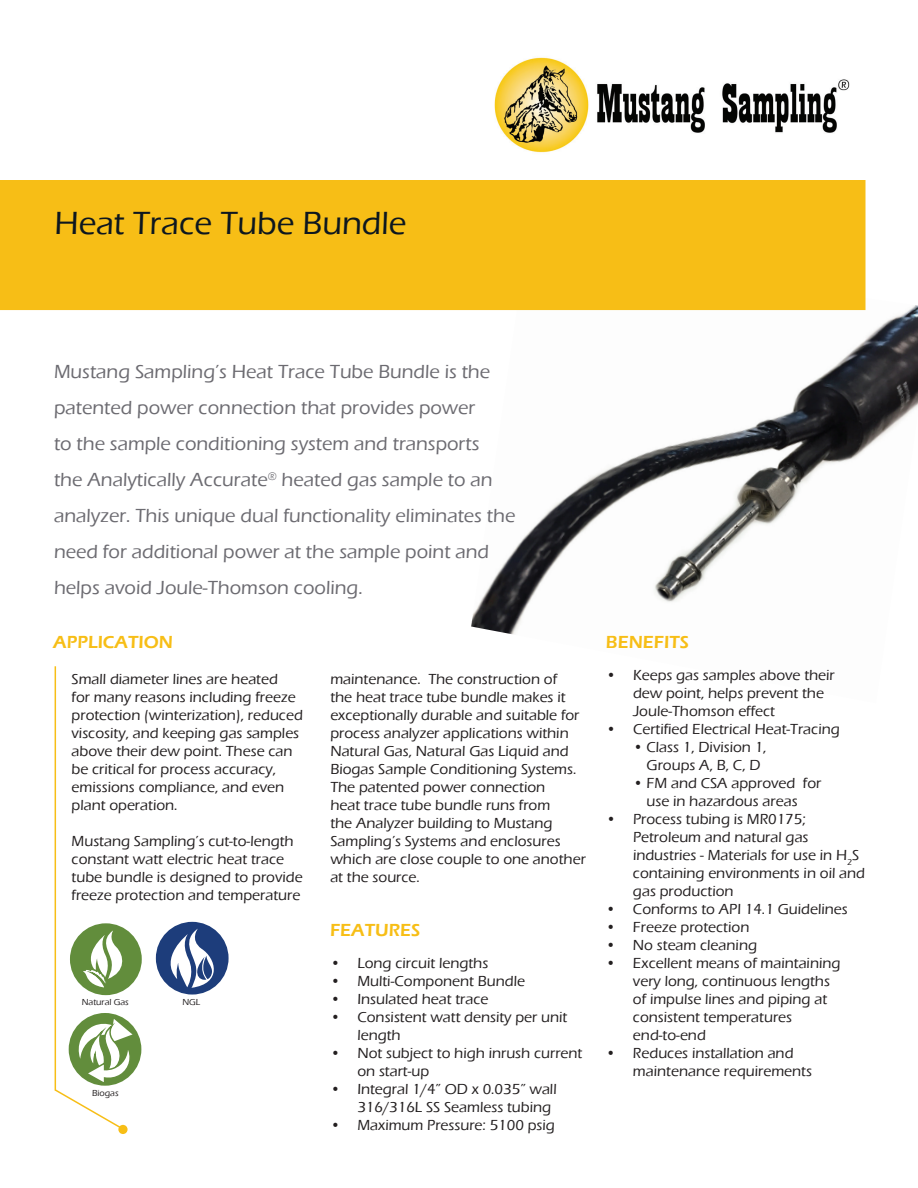
<style>
.page{position:relative;width:918px;height:1188px;background:#fff}
.page>*{position:absolute;margin:0;border:0;box-sizing:border-box;transform-origin:0 0}
.t1{font:500 33px "Eras ITC";color:#0d171f}
.t2{font:500 19.5px/36px "Eras ITC";color:#6c6b71}
.t3{font:600 18px "Eras ITC";color:#f7be16}
.t4{font:500 15px/18px "Eras ITC";color:#231f20}
.t5{font:500 9px "Eras ITC";color:#231f20}
</style>
<div class="page">
<img style="left:494px;top:57px;width:356px;height:96px">
<img style="left:471px;top:305px;width:447px;height:330px">
<div style="left:1px;top:181px;width:864px;height:128px;background:#f7be16"></div>
<div style="left:0;top:180px;width:866px;height:130px;border:2px solid #f7be16"></div>
<hr style="left:55px;top:666px;width:1px;height:425px;background:#f7be16">
<div style="left:118px;top:1125px;width:10px;height:9px;background:#f7be16;border-radius:50%"></div>
<div style="left:70px;top:923px;width:72px;height:72px;background:#628d3c;border-radius:50%"></div>
<svg style="left:78px;top:930px;width:48px;height:65px"></svg>
<div style="left:156px;top:922px;width:73px;height:73px;background:#1d3d7b;border-radius:50%"></div>
<svg style="left:158px;top:929px;width:65px;height:59px"></svg>
<div style="left:69px;top:1013px;width:72px;height:73px;background:#628d3c;border-radius:50%"></div>
<svg style="left:54px;top:1019px;width:79px;height:112px"></svg>
<h1 class="t1" style="left:55px;top:205px;width:353px">Heat Trace Tube Bundle</h1>
<p class="t2" style="left:54px;top:354px;width:463px">Mustang Sampling’s Heat Trace Tube Bundle is the patented power connection that provides power<br>to the sample conditioning system and transports<br>the Analytically Accurate<sup>®</sup> heated gas sample to an analyzer. This unique dual functionality eliminates the need for additional power at the sample point and helps avoid Joule-Thomson cooling.</p>
<p class="t3" style="left:53px;top:632px;width:121px">APPLICATION</p>
<p class="t4" style="left:72px;top:670px;width:233px">Small diameter lines are heated<br>for many reasons including freeze protection (winterization), reduced viscosity, and keeping gas samples above their dew point. These can be critical for process accuracy, emissions compliance, and even plant operation.</p>
<p class="t4" style="left:72px;top:832px;width:233px">Mustang Sampling’s cut-to-length constant watt electric heat trace tube bundle is designed to provide freeze protection and temperature</p>
<p class="t5" style="left:82px;top:997px;width:49px">Natural Gas</p>
<p class="t5" style="left:182px;top:997px;width:19px">NGL</p>
<p class="t5" style="left:92px;top:1088px;width:28px">Biogas</p>
<p class="t4" style="left:330px;top:670px;width:257px">maintenance. The construction of<br>the heat trace tube bundle makes it exceptionally durable and suitable for process analyzer applications within Natural Gas, Natural Gas Liquid and Biogas Sample Conditioning Systems.<br>The patented power connection<br>heat trace tube bundle runs from<br>the Analyzer building to Mustang Sampling’s Systems and enclosures which are close couple to one another at the source.</p>
<p class="t3" style="left:330px;top:920px;width:92px">FEATURES</p>
<p class="t4" style="left:330px;top:954px;width:160px">• Long circuit lengths</p>
<p class="t4" style="left:330px;top:972px;width:196px">• Multi-Component Bundle</p>
<p class="t4" style="left:330px;top:990px;width:160px">• Insulated heat trace</p>
<p class="t4" style="left:357px;top:1008px;width:211px;text-indent:-27px">• Consistent watt density per unit length</p>
<p class="t4" style="left:357px;top:1044px;width:227px;text-indent:-27px">• Not subject to high inrush current on start-up</p>
<p class="t4" style="left:357px;top:1080px;width:201px;text-indent:-27px">• Integral 1/4” OD x 0.035” wall<br>316/316L SS Seamless tubing</p>
<p class="t4" style="left:330px;top:1116px;width:226px">• Maximum Pressure: 5100 psig</p>
<p class="t3" style="left:606px;top:632px;width:85px">BENEFITS</p>
<p class="t4" style="left:633px;top:666px;width:203px;text-indent:-27px">• Keeps gas samples above their dew point, helps prevent the<br>Joule-Thomson effect</p>
<p class="t4" style="left:606px;top:720px;width:235px">• Certified Electrical Heat-Tracing</p>
<p class="t4" style="left:633px;top:738px;width:135px;text-align:center">• Class 1, Division 1,<br>Groups A, B, C, D</p>
<p class="t4" style="left:646px;top:774px;width:176px;text-indent:-14px">• FM and CSA approved for use in hazardous areas</p>
<p class="t4" style="left:633px;top:810px;width:234px;text-indent:-27px">• Process tubing is MR0175;<br>Petroleum and natural gas industries - Materials for use in H<sub>2</sub>S containing environments in oil and gas production</p>
<p class="t4" style="left:606px;top:900px;width:243px">• Conforms to API 14.1 Guidelines</p>
<p class="t4" style="left:606px;top:918px;width:145px">• Freeze protection</p>
<p class="t4" style="left:606px;top:936px;width:153px">• No steam cleaning</p>
<p class="t4" style="left:633px;top:954px;width:209px;text-indent:-27px">• Excellent means of maintaining very long, continuous lengths of impulse lines and piping at consistent temperatures end-to-end</p>
<p class="t4" style="left:633px;top:1044px;width:181px;text-indent:-27px">• Reduces installation and maintenance requirements</p>
</div>
